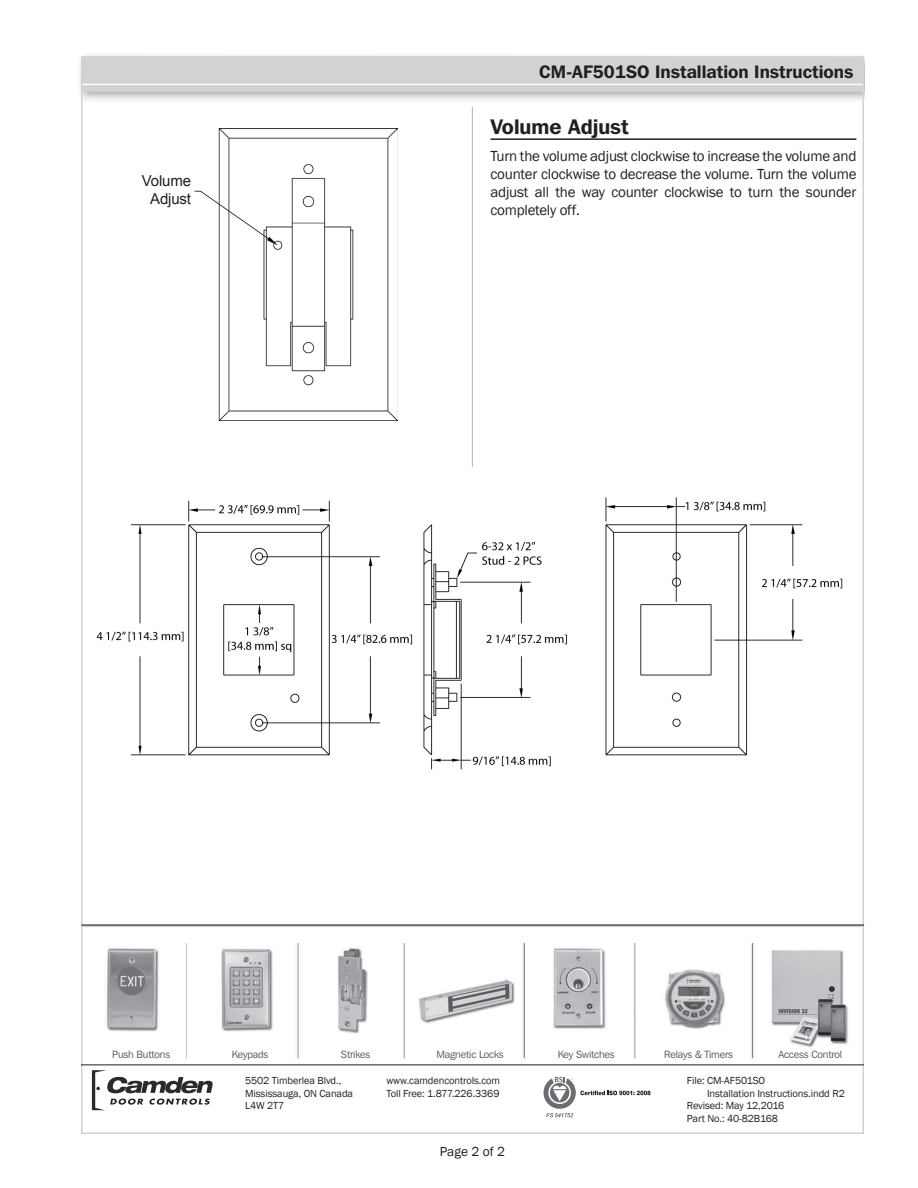
<style>
.page{position:relative;width:918px;height:1188px;background:#fff}
.page>*{position:absolute;margin:0;border:0;box-sizing:border-box;transform-origin:0 0}
.n-heading_w_ruler{font:600 21px "Franklin Gothic IT Cby BT";color:#231f20}
.t1{font:600 18px "Franklin Gothic IT Cby BT";color:#231f20}
.n-body{font:15px/18px "Franklin Gothic";letter-spacing:-.015em;color:#231f20;text-align:justify}
.n-header_installatio{font:15px/18px "Arial";letter-spacing:-.01em;color:#231f20;text-align:center}
.t2{font:13.5px "Franklin Gothic";color:#231f20}
.t3{font:10.5px/12.6px "Franklin Gothic";letter-spacing:-.01em;color:#231f20}
.t4{font:10.5px "Franklin Gothic IT Cby BT";letter-spacing:-.015em;color:#57585a}
</style>
<div class="page">
<div style="left:76px;top:51px;width:800px;height:53px;background:#231f20;opacity:.35"></div>
<div style="left:84px;top:59px;width:777px;height:33px;background:#d1d2d4"></div>
<hr style="left:81px;top:84px;width:783px;height:1px;background:#fff">
<div style="left:866px;top:24px;width:26px;height:103px;background:#fff"></div>
<hr style="left:81px;top:1065px;width:783px;height:1px;background:#231f20">
<img style="left:106px;top:943px;width:742px;height:116px">
<hr style="left:81px;top:926px;width:783px;height:1px;background:#d1d2d4">
<hr style="left:81px;top:924px;width:783px;height:2px;background:#231f20">
<svg style="left:92px;top:1070px;width:121px;height:40px"></svg>
<svg style="left:544px;top:1077px;width:106px;height:40px"></svg>
<hr style="left:472px;top:107px;width:1px;height:807px;background:#b2b3b7">
<hr style="left:490px;top:138px;width:366px;height:2px;background:#231f20">
<div style="left:89px;top:468px;width:769px;height:449px;background:#fff"></div>
<img style="left:96px;top:497px;width:747px;height:273px">
<img style="left:194px;top:128px;width:204px;height:293px">
<p class="n-header_installatio" style="left:142px;top:172px;width:51px">Volume<br>Adjust</p>
<h2 class="t1" style="left:539px;top:61px;width:316px">CM-AF501SO Installation Instructions</h2>
<p class="n-heading_w_ruler" style="left:490px;top:113px;width:140px">Volume Adjust</p>
<p class="n-body" style="left:490px;top:148px;width:368px">Turn the volume adjust clockwise to increase the volume and counter clockwise to decrease the volume. Turn the volume adjust all the way counter clockwise to turn the sounder completely off.</p>
<p class="t4" style="left:112px;top:1048px;width:59px">Push Buttons</p>
<p class="t4" style="left:232px;top:1048px;width:38px">Keypads</p>
<p class="t4" style="left:341px;top:1048px;width:31px">Strikes</p>
<p class="t4" style="left:437px;top:1048px;width:69px">Magnetic Locks</p>
<p class="t4" style="left:558px;top:1048px;width:59px">Key Switches</p>
<p class="t4" style="left:664px;top:1048px;width:70px">Relays &amp; Timers</p>
<p class="t4" style="left:778px;top:1048px;width:65px">Access Control</p>
<p class="t3" style="left:245px;top:1075px;width:110px">5502 Timberlea Blvd.,<br>Mississauga, ON Canada<br>L4W 2T7</p>
<p class="t3" style="left:386px;top:1075px;width:115px">www.camdencontrols.com<br>Toll Free: 1.877.226.3369</p>
<p class="t3" style="left:687px;top:1075px;width:80px">File: CM-AF501SO</p>
<p class="t3" style="left:707px;top:1087px;width:139px">Installation Instructions.indd R2</p>
<p class="t3" style="left:687px;top:1100px;width:99px">Revised: May 12,2016</p>
<p class="t3" style="left:687px;top:1112px;width:93px">Part No.: 40-82B168</p>
<p class="t2" style="left:440px;top:1143px;width:67px">Page 2 of 2</p>
</div>
